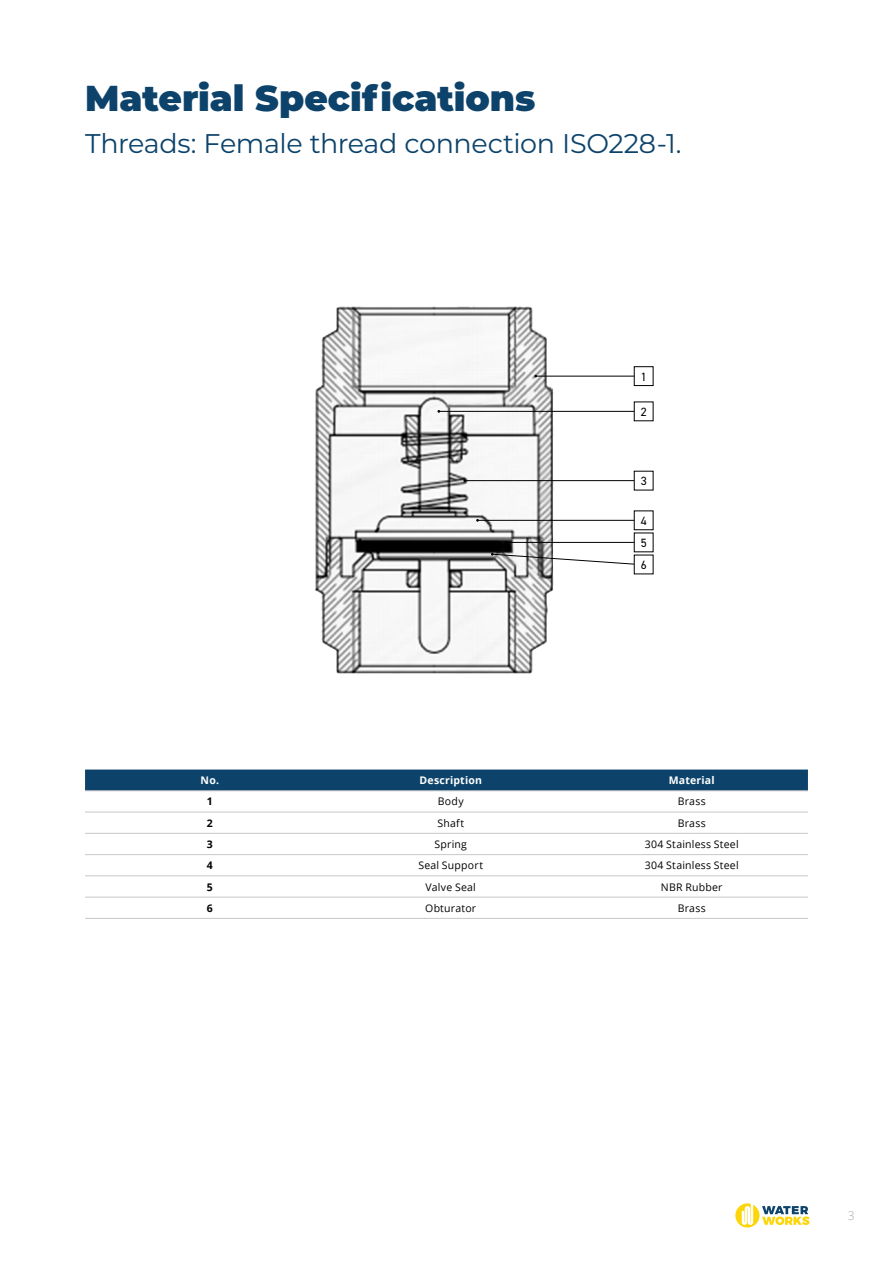
<style>
.page{position:relative;width:893px;height:1263px;background:#fff}
.page>*{position:absolute;margin:0;border:0;box-sizing:border-box;transform-origin:0 0}
.t1{font:900 36px "Montserrat";color:#0d436b}
.t2{font:27px "Montserrat";letter-spacing:-.015em;color:#0d436b}
.t3{font:12px/22px "DIN2014";color:#000;text-align:justify}
.t4{font:300 12px "Open Sans";color:#a3aaad}
.t5{font:10.5px "Open Sans";letter-spacing:.02em;color:#000}
.t6{font:700 10.5px "Open Sans";letter-spacing:.02em;color:#fff}
.t7{font:700 10.5px "Open Sans";color:#000}
</style>
<div class="page">
<svg style="left:735px;top:1203px;width:74px;height:24px"></svg>
<div style="left:85px;top:769px;width:723px;height:21px;background:#0d436b"></div>
<hr style="left:85px;top:790px;width:241px;height:1px;background:#c7c8ca">
<hr style="left:326px;top:790px;width:241px;height:1px;background:#c7c8ca">
<hr style="left:567px;top:790px;width:241px;height:1px;background:#c7c8ca">
<hr style="left:85px;top:812px;width:241px;height:1px;background:#c7c8ca">
<hr style="left:326px;top:812px;width:241px;height:1px;background:#c7c8ca">
<hr style="left:567px;top:812px;width:241px;height:1px;background:#c7c8ca">
<hr style="left:85px;top:833px;width:241px;height:1px;background:#c7c8ca">
<hr style="left:326px;top:833px;width:241px;height:1px;background:#c7c8ca">
<hr style="left:567px;top:833px;width:241px;height:1px;background:#c7c8ca">
<hr style="left:85px;top:854px;width:241px;height:1px;background:#c7c8ca">
<hr style="left:326px;top:854px;width:241px;height:1px;background:#c7c8ca">
<hr style="left:567px;top:854px;width:241px;height:1px;background:#c7c8ca">
<hr style="left:85px;top:875px;width:241px;height:1px;background:#c7c8ca">
<hr style="left:326px;top:875px;width:241px;height:1px;background:#c7c8ca">
<hr style="left:567px;top:875px;width:241px;height:1px;background:#c7c8ca">
<hr style="left:85px;top:897px;width:241px;height:1px;background:#c7c8ca">
<hr style="left:326px;top:897px;width:241px;height:1px;background:#c7c8ca">
<hr style="left:567px;top:897px;width:241px;height:1px;background:#c7c8ca">
<hr style="left:85px;top:918px;width:241px;height:1px;background:#c7c8ca">
<hr style="left:326px;top:918px;width:241px;height:1px;background:#c7c8ca">
<hr style="left:567px;top:918px;width:241px;height:1px;background:#c7c8ca">
<img style="left:315px;top:306px;width:315px;height:368px">
<div style="left:634px;top:366px;width:19px;height:20px;border:1px solid #000"></div>
<hr style="left:536px;top:376px;width:98px;height:1px;background:#000">
<hr style="left:465px;top:480px;width:169px;height:1px;background:#000">
<hr style="left:477px;top:520px;width:157px;height:1px;background:#000">
<hr style="left:506px;top:542px;width:128px;height:1px;background:#000">
<svg style="left:491px;top:553px;width:144px;height:12px"></svg>
<hr style="left:439px;top:411px;width:195px;height:1px;background:#000">
<h1 class="t1" style="left:85px;top:71px;width:452px">Material Specifications</h1>
<h2 class="t2" style="left:85px;top:125px;width:598px">Threads: Female thread connection ISO228-1.</h2>
<p class="t3" style="left:641px;top:365px;width:7px">1</p>
<p class="t3" style="left:641px;top:401px;width:7px">2</p>
<p class="t3" style="left:641px;top:470px;width:7px">3</p>
<p class="t3" style="left:641px;top:510px;width:7px">4<br>5<br>6</p>
<p class="t6" style="left:201px;top:773px;width:20px">No.</p>
<p class="t6" style="left:419px;top:773px;width:64px">Description</p>
<p class="t6" style="left:669px;top:773px;width:47px">Material</p>
<p class="t7" style="left:207px;top:794px;width:7px">1</p>
<p class="t5" style="left:438px;top:794px;width:27px">Body</p>
<p class="t5" style="left:678px;top:794px;width:29px">Brass</p>
<p class="t7" style="left:207px;top:815px;width:7px">2</p>
<p class="t5" style="left:437px;top:816px;width:28px">Shaft</p>
<p class="t5" style="left:678px;top:816px;width:29px">Brass</p>
<p class="t7" style="left:207px;top:837px;width:7px">3</p>
<p class="t5" style="left:434px;top:837px;width:34px">Spring</p>
<p class="t5" style="left:645px;top:837px;width:96px">304 Stainless Steel</p>
<p class="t7" style="left:207px;top:858px;width:7px">4</p>
<p class="t5" style="left:418px;top:858px;width:66px">Seal Support</p>
<p class="t5" style="left:645px;top:858px;width:96px">304 Stainless Steel</p>
<p class="t7" style="left:207px;top:879px;width:7px">5</p>
<p class="t5" style="left:426px;top:879px;width:52px">Valve Seal</p>
<p class="t5" style="left:661px;top:879px;width:63px">NBR Rubber</p>
<p class="t7" style="left:207px;top:900px;width:7px">6</p>
<p class="t5" style="left:425px;top:901px;width:53px">Obturator</p>
<p class="t5" style="left:678px;top:901px;width:29px">Brass</p>
<p class="t4" style="left:848px;top:1207px;width:8px">3</p>
</div>
